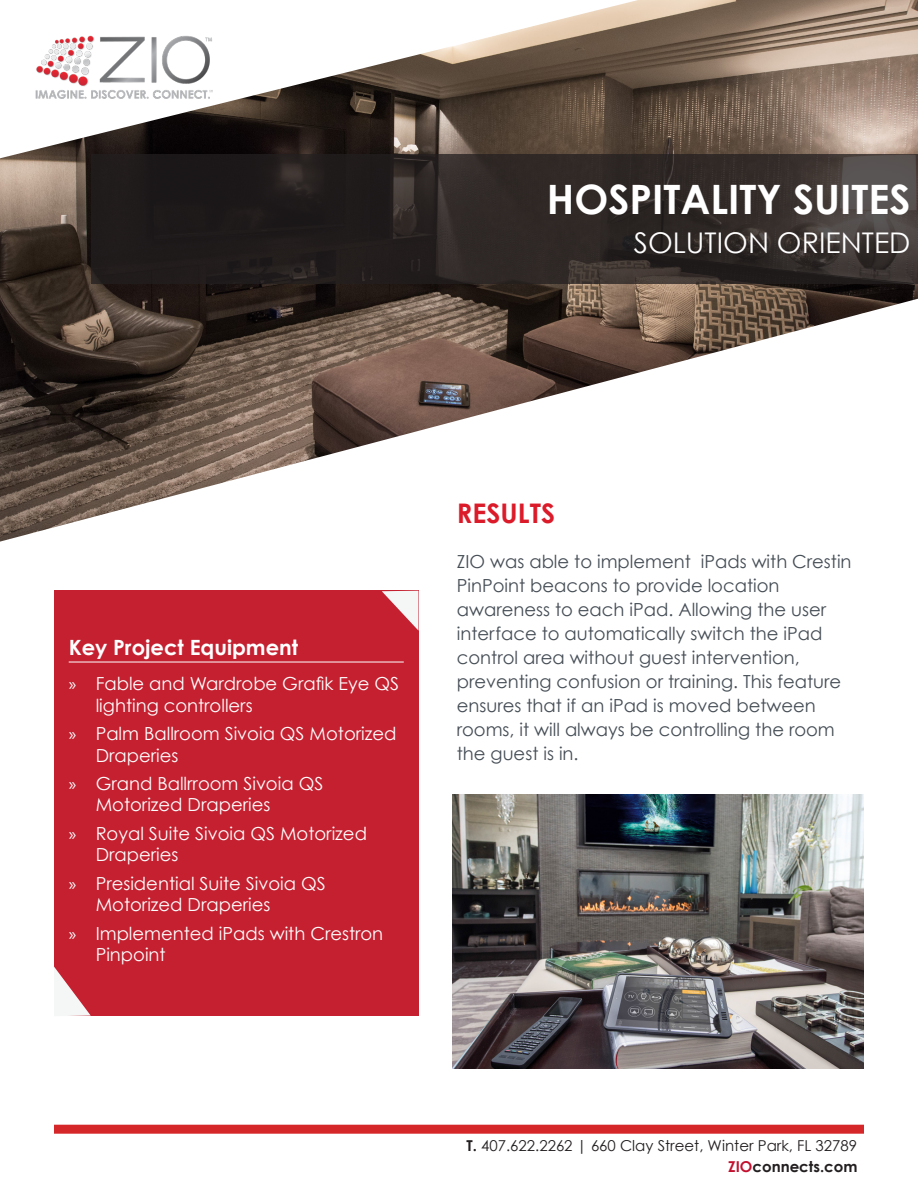
<style>
.page{position:relative;width:918px;height:1188px;background:#fff}
.page>*{position:absolute;margin:0;border:0;box-sizing:border-box;transform-origin:0 0}
.t1{font:700 40.5px "Century Gothic";color:#fff}
.t2{font:28.5px "Century Gothic";color:#fff}
.t3{font:700 27px "Century Gothic";color:#db1b29}
.Datasheet_Subhead{font:700 21px "Century Gothic";color:#fff}
.t4{font:18px/24px "Century Gothic";color:#454d55}
.t5{font:18px/21.6px "Century Gothic";color:#fff}
.t6{font:15px "Century Gothic";color:#231f20}
.t7{font:700 15px "Century Gothic";color:#231f20}
.s1{font-family:"Myriad Pro"}
.s2{font-weight:700}
.s3{color:#c3102e}
</style>
<div class="page">
<svg style="left:0;top:0;width:918px;height:542px"></svg>
<svg style="left:91px;top:154px;width:827px;height:130px;background:#2d2725"></svg>
<div style="left:54px;top:1125px;width:810px;height:9px;background:#d52729"></div>
<div style="left:54px;top:591px;width:364px;height:425px;background:#c42030"></div>
<hr style="left:69px;top:662px;width:335px;height:1px;background:#fff">
<svg style="left:382px;top:591px;width:36px;height:39px"></svg>
<svg style="left:54px;top:967px;width:37px;height:49px"></svg>
<img style="left:453px;top:794px;width:411px;height:274px">
<p class="t1" style="left:547px;top:174px;width:365px">HOSPITALITY SUITES</p>
<p class="t2" style="left:634px;top:225px;width:278px">SOLUTION ORIENTED</p>
<p class="Datasheet_Subhead" style="left:69px;top:634px;width:231px">Key Project Equipment</p>
<p class="t5" style="left:96px;top:672px;width:305px;text-indent:-27px"><span class="s1">»</span> Fable and Wardrobe Grafik Eye QS lighting controllers</p>
<p class="t5" style="left:96px;top:722px;width:302px;text-indent:-27px"><span class="s1">»</span> Palm Ballroom Sivoia QS Motorized<br>Draperies</p>
<p class="t5" style="left:96px;top:772px;width:229px;text-indent:-27px"><span class="s1">»</span> Grand Ballrroom Sivoia QS<br>Motorized Draperies</p>
<p class="t5" style="left:96px;top:822px;width:273px;text-indent:-27px"><span class="s1">»</span> Royal Suite Sivoia QS Motorized<br>Draperies</p>
<p class="t5" style="left:96px;top:872px;width:232px;text-indent:-27px"><span class="s1">»</span> Presidential Suite Sivoia QS<br>Motorized Draperies</p>
<p class="t5" style="left:96px;top:922px;width:289px;text-indent:-27px"><span class="s1">»</span> Implemented iPads with Crestron<br>Pinpoint</p>
<p class="t3" style="left:457px;top:496px;width:100px">RESULTS</p>
<p class="t4" style="left:457px;top:549px;width:396px">ZIO was able to implement iPads with Crestin<br>PinPoint beacons to provide location</p>
<p class="t4" style="left:457px;top:597px;width:371px">awareness to each iPad. Allowing the user</p>
<p class="t4" style="left:457px;top:621px;width:367px">interface to automatically switch the iPad control area without guest intervention,</p>
<p class="t4" style="left:457px;top:669px;width:386px">preventing confusion or training. This feature ensures that if an iPad is moved between rooms, it will always be controlling the room the guest is in.</p>
<p class="t6" style="left:467px;top:1136px;width:392px"><span class="s2">T.</span> 407.622.2262 | 660 Clay Street, Winter Park, FL 32789</p>
<p class="t7" style="left:728px;top:1157px;width:131px"><span class="s3">ZIO</span>connects.com</p>
</div>
